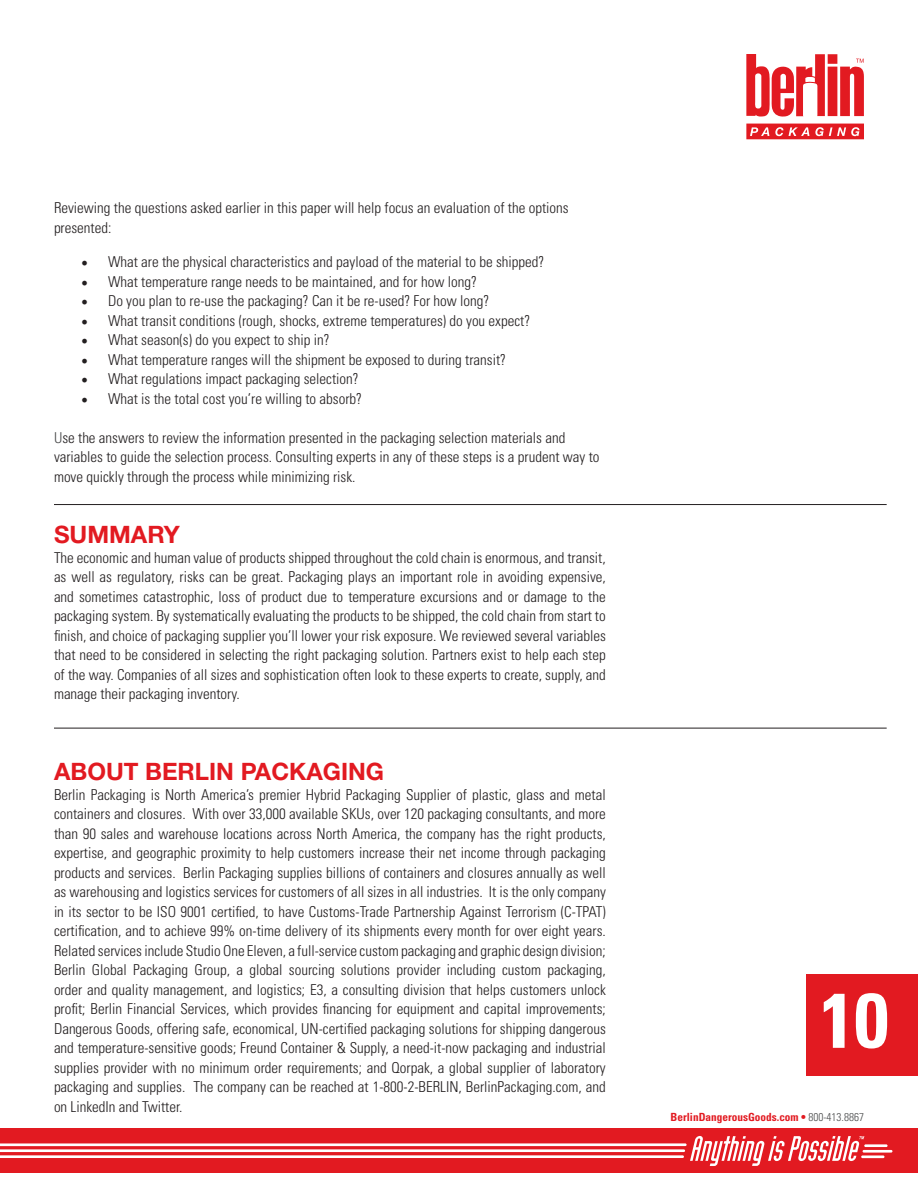
<style>
.page{position:relative;width:918px;height:1188px;background:#fff}
.page>*{position:absolute;margin:0;border:0;box-sizing:border-box;transform-origin:0 0}
.t1{font:700 condensed 77.4px "Univers LT Std";color:#fff}
.t2{font:700 24px "Helvetica Neue LT Std";color:#e21a21}
.t3{font:300 condensed 15px/19.5px "Univers LT Std";color:#231f20}
.t4{font:700 condensed 11.25px "Univers LT Std";color:#e21a21}
.s1{font-family:"Minion Pro";font-weight:400;font-stretch:normal;font-size:18px}
.s2{color:#4b4c4d}
.s3{font-weight:300;color:#4b4c4d}
</style>
<div class="page">
<div style="left:807px;top:974px;width:111px;height:102px;background:#e21a21"></div>
<div style="left:0;top:1128px;width:918px;height:45px;background:#e21a21"></div>
<hr style="left:864px;top:1144px;width:24px;height:3px;background:#fff">
<hr style="left:863px;top:1150px;width:29px;height:3px;background:#fff">
<hr style="left:861px;top:1155px;width:23px;height:3px;background:#fff">
<svg style="left:0;top:1136px;width:864px;height:30px"></svg>
<svg style="left:746px;top:54px;width:118px;height:63px"></svg>
<svg style="left:746px;top:124px;width:118px;height:15px;background:#e64147"></svg>
<hr style="left:54px;top:504px;width:833px;height:1px;background:#231f20">
<hr style="left:54px;top:728px;width:833px;height:1px;background:#231f20">
<p class="t3" style="left:54px;top:198px;width:516px">Reviewing the questions asked earlier in this paper will help focus an evaluation of the options presented:</p>
<p class="t3" style="left:81px;top:252px;width:465px"><span class="s1">•</span> What are the physical characteristics and payload of the material to be shipped?</p>
<p class="t3" style="left:81px;top:272px;width:397px"><span class="s1">•</span> What temperature range needs to be maintained, and for how long?</p>
<p class="t3" style="left:81px;top:291px;width:410px"><span class="s1">•</span> Do you plan to re-use the packaging? Can it be re-used? For how long?</p>
<p class="t3" style="left:81px;top:311px;width:451px"><span class="s1">•</span> What transit conditions (rough, shocks, extreme temperatures) do you expect?</p>
<p class="t3" style="left:81px;top:330px;width:250px"><span class="s1">•</span> What season(s) do you expect to ship in?</p>
<p class="t3" style="left:81px;top:350px;width:427px"><span class="s1">•</span> What temperature ranges will the shipment be exposed to during transit?</p>
<p class="t3" style="left:81px;top:369px;width:279px"><span class="s1">•</span> What regulations impact packaging selection?</p>
<p class="t3" style="left:81px;top:389px;width:283px"><span class="s1">•</span> What is the total cost you’re willing to absorb?</p>
<p class="t3" style="left:54px;top:428px;width:547px"><span class="s2">U</span>se the answers to review the information presented in the packaging selection materials and variables to guide the selection process. Consulting experts in any of these steps is a prudent way to move quickly through the process while minimizing risk.</p>
<p class="t2" style="left:54px;top:520px;width:127px">SUMMARY</p>
<p class="t3" style="left:54px;top:548px;width:553px;text-align:justify">The economic and human value of products shipped throughout the cold chain is enormous, and transit, as well as regulatory, risks can be great. Packaging plays an important role in avoiding expensive, and sometimes catastrophic, loss of product due to temperature excursions and or damage to the packaging system. By systematically evaluating the products to be shipped, the cold chain from start to finish, and choice of packaging supplier you’ll lower your risk exposure. We reviewed several variables that need to be considered in selecting the right packaging solution. Partners exist to help each step of the way. Companies of all sizes and sophistication often look to these experts to create, supply, and manage their packaging inventory.</p>
<p class="t2" style="left:54px;top:757px;width:332px">ABOUT BERLIN PACKAGING</p>
<p class="t3" style="left:54px;top:785px;width:553px;text-align:justify">Berlin Packaging is North America’s premier Hybrid Packaging Supplier of plastic, glass and metal containers and closures. With over 33,000 available SKUs, over 120 packaging consultants, and more than 90 sales and warehouse locations across North America, the company has the right products, expertise, and geographic proximity to help customers increase their net income through packaging products and services. Berlin Packaging supplies billions of containers and closures annually as well as warehousing and logistics services for customers of all sizes in all industries. It is the only company in its sector to be ISO 9001 certified, to have Customs-Trade Partnership Against Terrorism (C-TPAT) certification, and to achieve 99% on-time delivery of its shipments every month for over eight years.<br>Related services include Studio One Eleven, a full-service custom packaging and graphic design division; Berlin Global Packaging Group, a global sourcing solutions provider including custom packaging, order and quality management, and logistics; E3, a consulting division that helps customers unlock profit; Berlin Financial Services, which provides financing for equipment and capital improvements; Dangerous Goods, offering safe, economical, UN-certified packaging solutions for shipping dangerous and temperature-sensitive goods; Freund Container &amp; Supply, a need-it-now packaging and industrial supplies provider with no minimum order requirements; and Qorpak, a global supplier of laboratory packaging and supplies. The company can be reached at 1-800-2-BERLIN, BerlinPackaging.com, and on LinkedIn and Twitter.</p>
<h1 class="t1" style="left:820px;top:973px;width:70px">10</h1>
<p class="t4" style="left:671px;top:1110px;width:195px">BerlinDangerousGoods.com • <span class="s3">800-413.8867</span></p>
</div>
